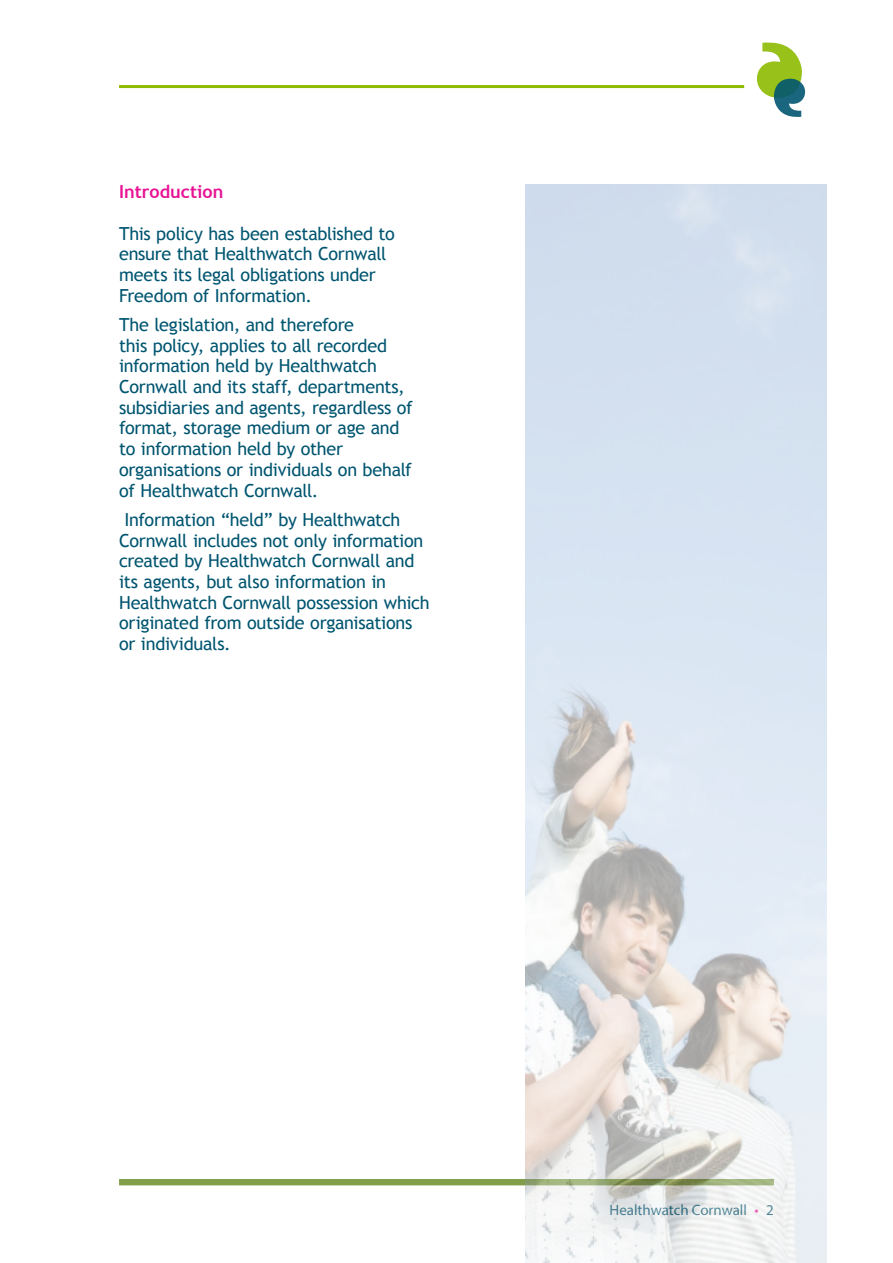
<style>
.page{position:relative;width:893px;height:1263px;background:#fff}
.page>*{position:absolute;margin:0;border:0;box-sizing:border-box;transform-origin:0 0}
.Main_-_11pt{font:18px/20.7px "Trebuchet MS";letter-spacing:-.015em;color:#005570}
.t1{font:700 18px "Trebuchet MS";color:#e71294}
.Contents__2{font:15px "Myriad Pro";color:#005570}
.s1{color:#e71294}
</style>
<div class="page">
<hr style="left:119px;top:85px;width:625px;height:3px;background:#8dbb00">
<div style="left:119px;top:1179px;width:655px;height:6px;background:#819e49"></div>
<svg style="left:757px;top:42px;width:48px;height:75px"></svg>
<img style="left:525px;top:185px;width:302px;height:1078px">
<p class="t1" style="left:119px;top:181px;width:106px">Introduction</p>
<p class="Main_-_11pt" style="left:119px;top:223px;width:277px">This policy has been established to ensure that Healthwatch Cornwall meets its legal obligations under<br>Freedom of Information.</p>
<p class="Main_-_11pt" style="left:119px;top:314px;width:295px">The legislation, and therefore<br>this policy, applies to all recorded information held by Healthwatch Cornwall and its staff, departments, subsidiaries and agents, regardless of format, storage medium or age and to information held by other organisations or individuals on behalf of Healthwatch Cornwall.</p>
<p class="Main_-_11pt" style="left:119px;top:509px;width:312px;text-indent:5px">Information “held” by Healthwatch Cornwall includes not only information created by Healthwatch Cornwall and its agents, but also information in Healthwatch Cornwall possession which originated from outside organisations or individuals.</p>
<p class="Contents__2" style="left:609px;top:1200px;width:166px">Healthwatch Cornwall <span class="s1">•</span> 2</p>
</div>
